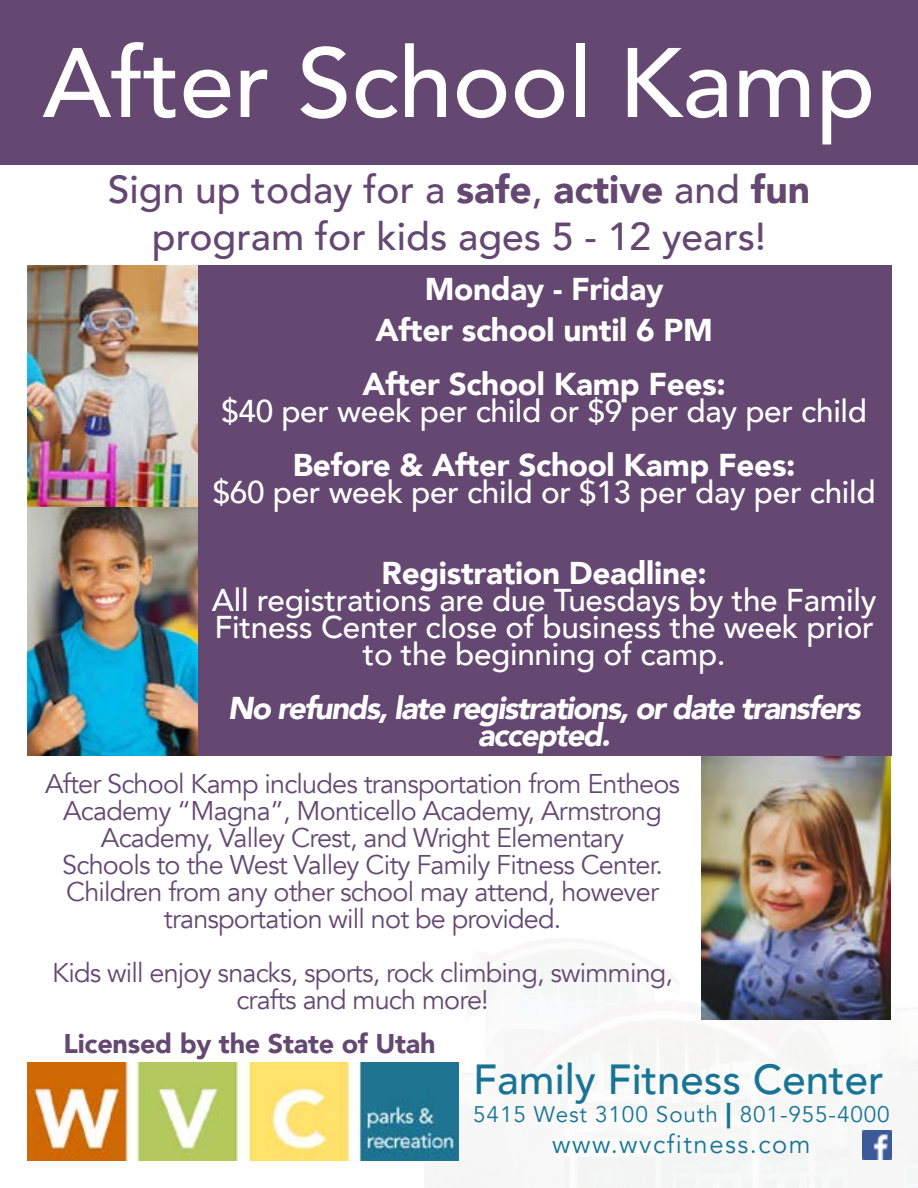
<style>
.page{position:relative;width:918px;height:1188px;background:#fff}
.page>*{position:absolute;margin:0;border:0;box-sizing:border-box;transform-origin:0 0}
.t1{font:500 97.5px "Avenir";color:#fff}
.t2{font:500 42px "Avenir";color:#187494}
.t3{font:500 39px/46.8px "Avenir";color:#654872;text-align:center}
.t4{font:500 31.5px/27px "Avenir";letter-spacing:-.01em;color:#fff;text-align:center}
.t5{font:900 31.5px/40.5px "Avenir";letter-spacing:-.01em;color:#fff;text-align:center}
.t6{font:italic 900 31.5px/27px "Avenir";letter-spacing:-.05em;color:#fff;text-align:center}
.t7{font:27px/27px "Avenir";letter-spacing:-.03em;color:#654872;text-align:center}
.t8{font:900 27px "Avenir";letter-spacing:-.01em;color:#654872}
.t9{font:25.5px "Avenir";letter-spacing:.06em;color:#187494}
.t10{font:22.5px "Avenir";letter-spacing:.04em;color:#187494}
.s1{font-weight:900}
.s2{font-weight:900;font-size:25.5px}
</style>
<div class="page">
<img style="left:436px;top:899px;width:482px;height:289px">
<img style="left:27px;top:1062px;width:432px;height:99px">
<div style="left:0;top:0;width:918px;height:164px;background:#654872"></div>
<div style="left:197px;top:266px;width:694px;height:490px;background:#654872"></div>
<img style="left:27px;top:266px;width:170px;height:490px">
<img style="left:702px;top:756px;width:189px;height:263px">
<img style="left:862px;top:1130px;width:30px;height:30px">
<h1 class="t1" style="left:43px;top:-1px;width:834px">After School Kamp</h1>
<h3 class="t3" style="left:108px;top:164px;width:704px">Sign up today for a <span class="s1">safe</span>, <span class="s1">active</span> and <span class="s1">fun </span>program for kids ages 5 - 12 years!</h3>
<p class="t5" style="left:376px;top:268px;width:339px">Monday - Friday<br>After school until 6 PM</p>
<p class="t5" style="left:363px;top:363px;width:365px">After School Kamp Fees:</p>
<p class="t4" style="left:221px;top:396px;width:647px">$40 per week per child or $9 per day per child</p>
<p class="t5" style="left:293px;top:444px;width:504px">Before &amp; After School Kamp Fees:</p>
<p class="t4" style="left:213px;top:477px;width:664px">$60 per week per child or $13 per day per child</p>
<p class="t5" style="left:382px;top:552px;width:327px">Registration Deadline:</p>
<p class="t4" style="left:212px;top:585px;width:666px">All registrations are due Tuesdays by the Family<br>Fitness Center close of business the week prior to the beginning of camp.</p>
<p class="t6" style="left:228px;top:694px;width:634px">No refunds, late registrations, or date transfers accepted.</p>
<p class="t7" style="left:45px;top:771px;width:637px">After School Kamp includes transportation from Entheos Academy “Magna”, Monticello Academy, Armstrong Academy, Valley Crest, and Wright Elementary<br>Schools to the West Valley City Family Fitness Center.<br>Children from any other school may attend, however transportation will not be provided.</p>
<p class="t7" style="left:52px;top:960px;width:622px">Kids will enjoy snacks, sports, rock climbing, swimming, crafts and much more!</p>
<p class="t8" style="left:64px;top:1021px;width:373px">Licensed by the State of Utah</p>
<h2 class="t2" style="left:473px;top:1043px;width:412px">Family Fitness Center</h2>
<p class="t10" style="left:473px;top:1101px;width:418px">5415 West 3100 South <span class="s2">|</span> 801-955-4000</p>
<p class="t9" style="left:552px;top:1129px;width:260px">www.wvcfitness.com</p>
</div>
